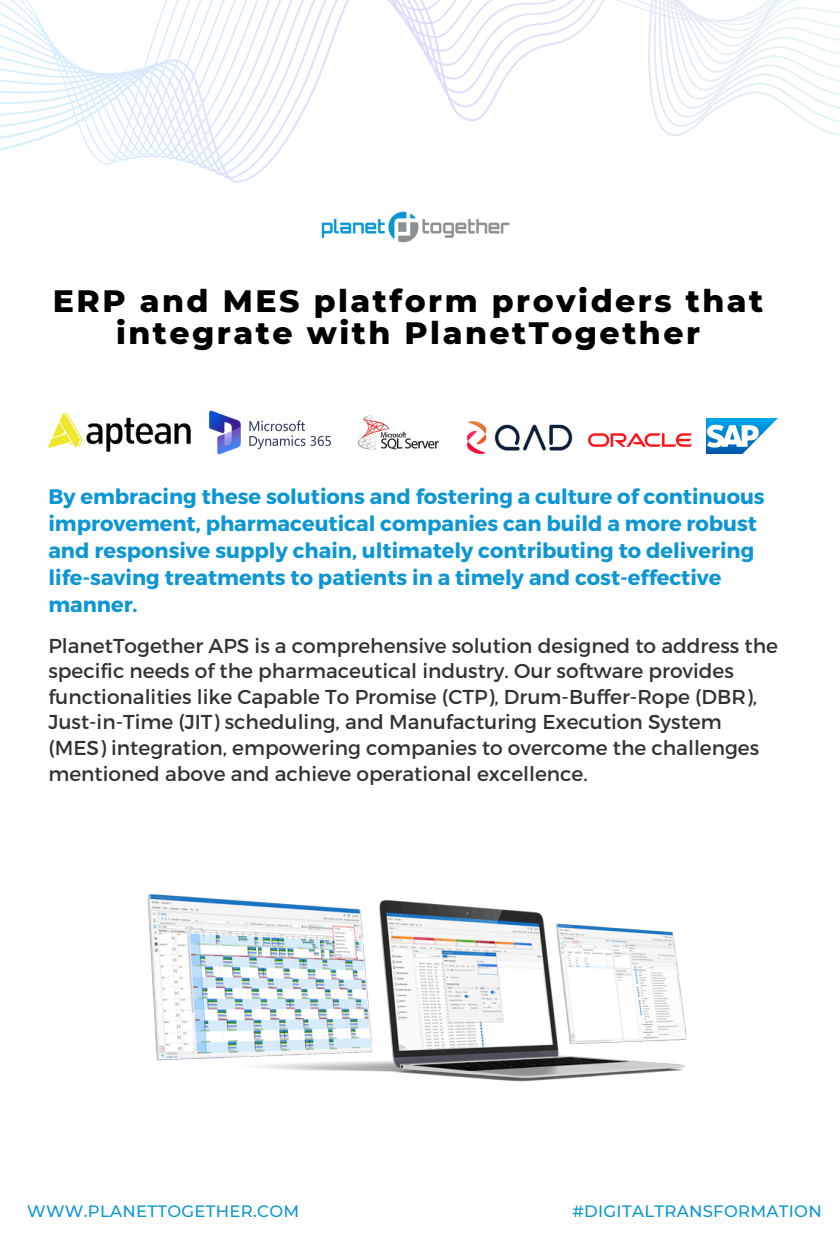
<style>
.page{position:relative;width:840px;height:1260px;background:#fff}
.page>*{position:absolute;margin:0;border:0;box-sizing:border-box;transform-origin:0 0}
.t1{font:800 31.59px/31.5px "Montserrat";letter-spacing:.08em;color:#000;text-align:center}
.t2{font:700 21px/26.9px "Montserrat";color:#0d96d4}
.t3{font:20.12px/25.6px "Montserrat";color:#333132}
.t4{font:500 16.45px "Montserrat";letter-spacing:.02em;color:#0d96d3}
</style>
<div class="page">
<svg style="left:0;top:0;width:840px;height:183px"></svg>
<img style="left:321px;top:211px;width:189px;height:32px">
<img style="left:147px;top:894px;width:540px;height:188px">
<img style="left:358px;top:415px;width:81px;height:35px">
<img style="left:209px;top:410px;width:122px;height:44px">
<img style="left:466px;top:421px;width:107px;height:33px">
<img style="left:48px;top:414px;width:143px;height:37px">
<img style="left:707px;top:419px;width:70px;height:35px">
<img style="left:588px;top:433px;width:104px;height:14px">
<p class="t1" style="left:53px;top:285px;width:712px">ERP and MES platform providers that integrate with PlanetTogether</p>
<p class="t2" style="left:48px;top:482px;width:718px">By embracing these solutions and fostering a culture of continuous improvement, pharmaceutical companies can build a more robust and responsive supply chain, ultimately contributing to delivering life-saving treatments to patients in a timely and cost-effective manner.</p>
<p class="t3" style="left:48px;top:632px;width:731px">PlanetTogether APS is a comprehensive solution designed to address the specific needs of the pharmaceutical industry. Our software provides functionalities like Capable To Promise (CTP), Drum-Buffer-Rope (DBR), Just-in-Time (JIT) scheduling, and Manufacturing Execution System (MES) integration, empowering companies to overcome the challenges mentioned above and achieve operational excellence.</p>
<h2 class="t4" style="left:27px;top:1201px;width:274px">WWW.PLANETTOGETHER.COM</h2>
<h3 class="t4" style="left:572px;top:1201px;width:251px">#DIGITALTRANSFORMATION</h3>
</div>
